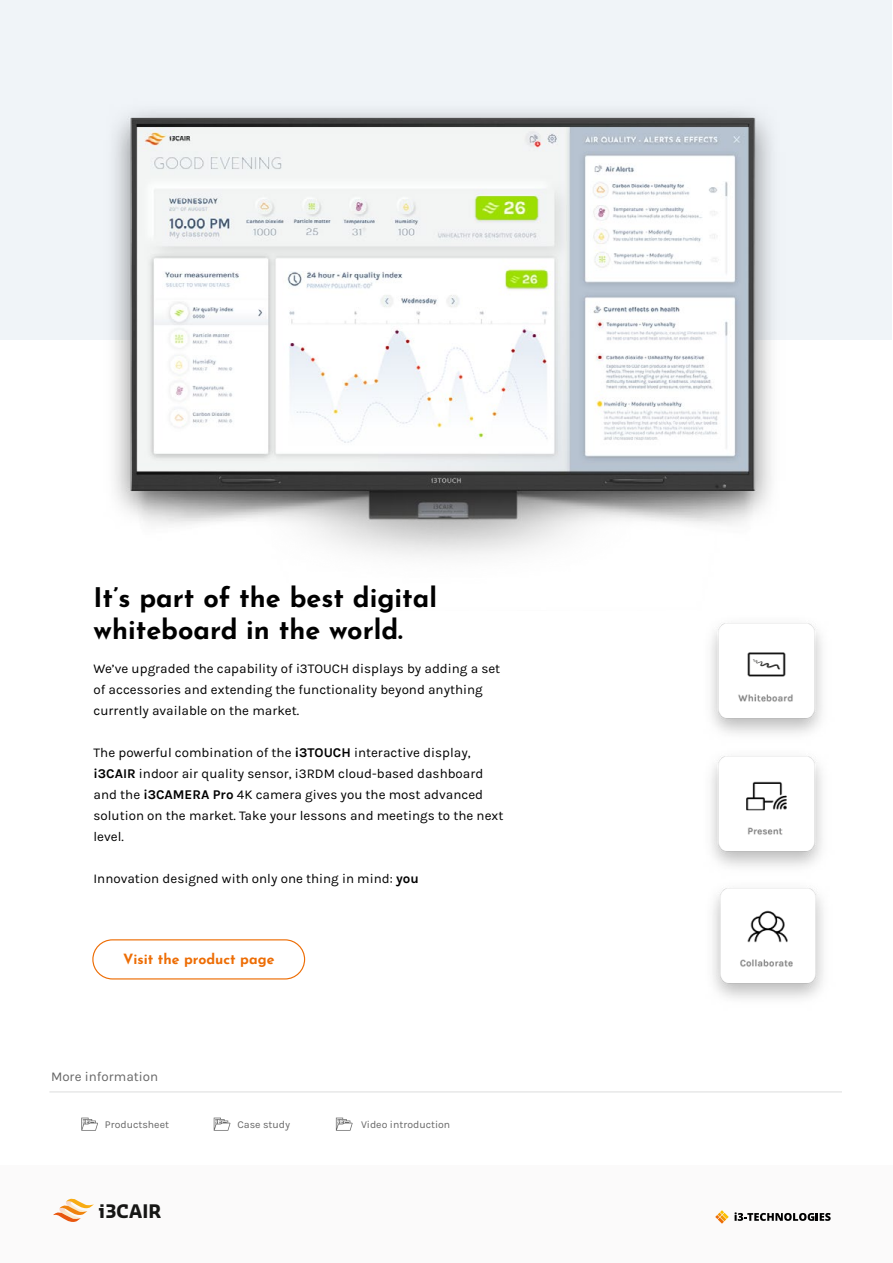
<style>
.page{position:relative;width:893px;height:1263px;background:#fff}
.page>*{position:absolute;margin:0;border:0;box-sizing:border-box;transform-origin:0 0}
.t1{font:700 27px/32.4px "Josefin Sans";color:#000}
.t2{font:700 18.3px "Sansa";color:#161615}
.t3{font:700 14.1px "Josefin Sans";color:#ed6d05}
.t4{font:13.35px/21px "Karla";color:#000}
.t5{font:13.35px "Karla";color:#676767}
.t6{font:10.5px "Karla";color:#676767}
.s1{font-weight:700}
</style>
<div class="page">
<div style="left:0;top:1165px;width:893px;height:98px;background:#fbfafa"></div>
<svg style="left:715px;top:1210px;width:116px;height:14px"></svg>
<svg style="left:53px;top:1198px;width:41px;height:24px"></svg>
<div style="left:1px;top:1px;width:891px;height:339px;background:#f0f4f8"></div>
<img style="left:711px;top:623px;width:111px;height:111px">
<img style="left:711px;top:756px;width:111px;height:111px">
<img style="left:713px;top:888px;width:110px;height:111px">
<img style="left:114px;top:111px;width:657px;height:446px">
<hr style="left:49px;top:1091px;width:793px;height:2px;background:#878989">
<svg style="left:81px;top:1117px;width:17px;height:14px"></svg>
<svg style="left:214px;top:1117px;width:16px;height:14px"></svg>
<svg style="left:336px;top:1117px;width:17px;height:14px"></svg>
<div style="left:92px;top:939px;width:213px;height:40px;border:1px solid #ed6d05;border-radius:20px"></div>
<h1 class="t1" style="left:94px;top:577px;width:345px">It’s part of the best digital whiteboard in the world.</h1>
<p class="t4" style="left:94px;top:658px;width:408px">We’ve upgraded the capability of i3TOUCH displays by adding a set of accessories and extending the functionality beyond anything currently available on the market.</p>
<p class="t4" style="left:94px;top:742px;width:411px">The powerful combination of the <span class="s1">i3TOUCH</span> interactive display, <span class="s1">i3CAIR</span> indoor air quality sensor, i3RDM cloud-based dashboard and the <span class="s1">i3CAMERA Pro</span> 4K camera gives you the most advanced solution on the market. Take your lessons and meetings to the next level.</p>
<p class="t4" style="left:94px;top:868px;width:327px">Innovation designed with only one thing in mind: <span class="s1">you</span></p>
<p class="t3" style="left:123px;top:947px;width:153px">Visit the product page</p>
<p class="t5" style="left:51px;top:1069px;width:109px">More information</p>
<p class="t6" style="left:105px;top:1119px;width:66px">Productsheet</p>
<p class="t6" style="left:237px;top:1119px;width:54px">Case study</p>
<p class="t6" style="left:361px;top:1119px;width:91px">Video introduction</p>
<h2 class="t2" style="left:99px;top:1199px;width:64px">i3CAIR</h2>
</div>
